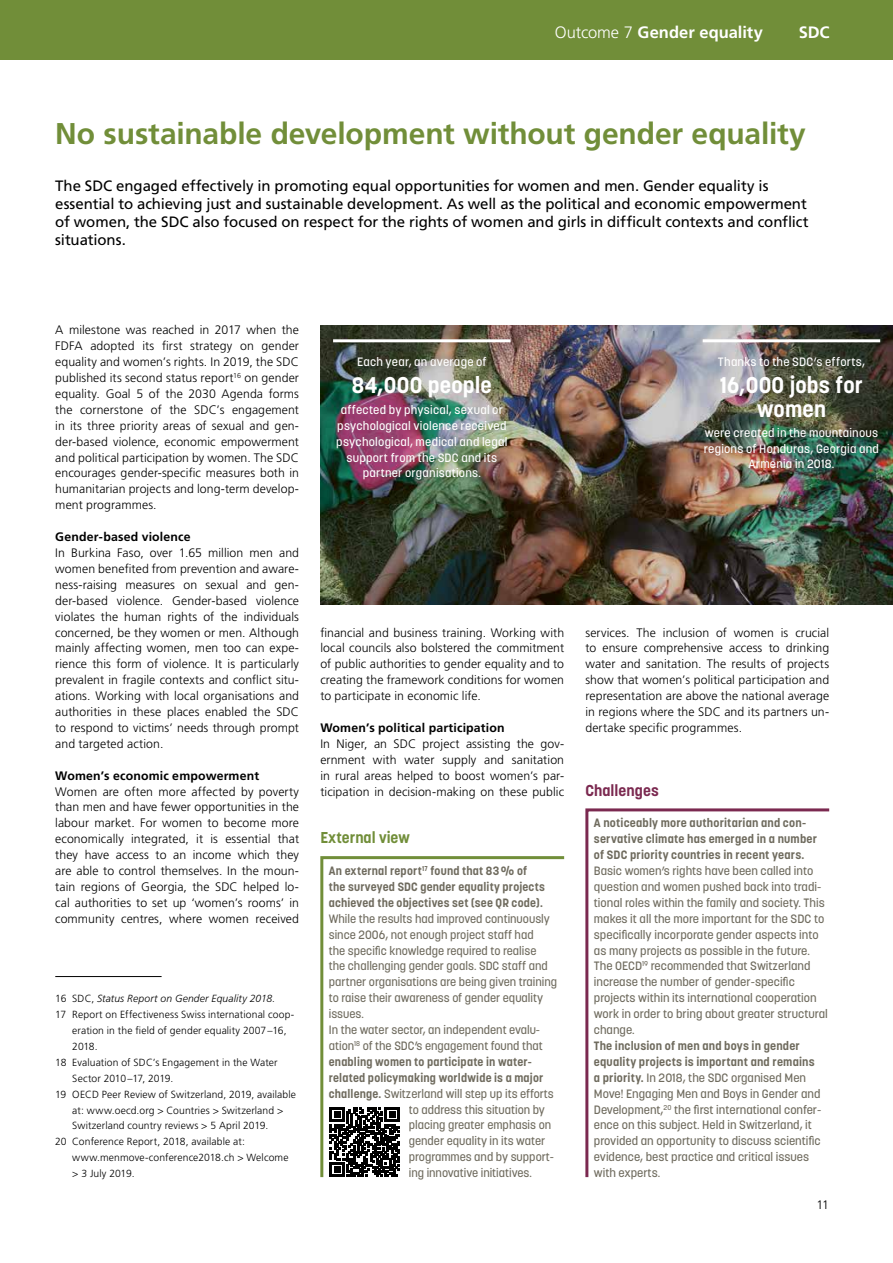
<style>
.page{position:relative;width:893px;height:1263px;background:#fff}
.page>*{position:absolute;margin:0;border:0;box-sizing:border-box;transform-origin:0 0}
.t1{font:700 30px "Frutiger LT Pro";letter-spacing:-.005em;color:#718e39}
.t2{font:700 22.5px/23.9px "Korolev";letter-spacing:.01em;color:#fff;text-align:center}
.t3{font:700 16.5px "Frutiger LT Pro";color:#fff}
.t4{font:700 15.6px "Korolev";color:#718e39}
.t5{font:700 15.6px "Korolev";letter-spacing:.005em;color:#7b2950}
.t6{font:15px/18px "Frutiger LT Pro";letter-spacing:-.005em;color:#000}
.t7{font:300 12.3px/15.9px "Frutiger LT Pro";letter-spacing:.005em;color:#000;text-align:justify}
.t8{font:700 12.3px "Frutiger LT Pro";letter-spacing:.015em;color:#000}
.t9{font:500 12px/15.9px "Korolev";color:#6f6b5e}
.t10{font:700 12px/15.9px "Korolev";letter-spacing:.015em;color:#6f6b5e}
.t11{font:500 12px/15.9px "Korolev";letter-spacing:.015em;color:#fff;text-align:center}
.t12{font:300 10.35px "Frutiger LT Pro";letter-spacing:.01em;color:#000}
.t13{font:italic 300 10.35px "Frutiger LT Pro";letter-spacing:.01em;color:#000}
.s1{font-weight:300}
.s2{font-weight:700}
.s3{font-style:normal}
</style>
<div class="page">
<div style="left:0;top:0;width:893px;height:60px;background:#718e39"></div>
<svg style="left:585px;top:808px;width:245px;height:370px"></svg>
<hr style="left:55px;top:976px;width:107px;height:1px;background:#000">
<svg style="left:320px;top:856px;width:245px;height:322px"></svg>
<div style="left:326px;top:1102px;width:83px;height:84px;background:#fff"></div>
<svg style="left:330px;top:1107px;width:70px;height:70px"></svg>
<img style="left:320px;top:326px;width:573px;height:279px">
<hr style="left:333px;top:339px;width:178px;height:3px;background:#fff">
<hr style="left:703px;top:339px;width:177px;height:3px;background:#fff">
<h3 class="t3" style="left:555px;top:22px;width:210px"><span class="s1">Outcome 7</span> Gender equality</h3>
<h3 class="t3" style="left:799px;top:22px;width:32px">SDC</h3>
<h1 class="t1" style="left:55px;top:115px;width:752px">No sustainable development without gender equality</h1>
<p class="t6" style="left:55px;top:177px;width:755px">The SDC engaged effectively in promoting equal opportunities for women and men. Gender equality is essential to achieving just and sustainable development. As well as the political and economic empowerment of women, the SDC also focused on respect for the rights of women and girls in difficult contexts and conflict situations.</p>
<p class="t7" style="left:55px;top:322px;width:245px">A milestone was reached in 2017 when the FDFA adopted its first strategy on gender equality and women’s rights. In 2019, the SDC published its second status report<sup>16</sup> on gender equality. Goal 5 of the 2030 Agenda forms the cornerstone of the SDC’s engagement in its three priority areas of sexual and gen&shy;der-based violence, economic empowerment and political participation by women. The SDC encourages gender-specific measures both in humanitarian projects and long-term develop&shy;ment programmes.</p>
<p class="t8" style="left:55px;top:530px;width:137px">Gender-based violence</p>
<p class="t7" style="left:55px;top:545px;width:245px">In Burkina Faso, over 1.65 million men and women benefited from prevention and aware&shy;ness-raising measures on sexual and gen&shy;der-based violence. Gender-based violence violates the human rights of the individuals concerned, be they women or men. Although mainly affecting women, men too can expe&shy;rience this form of violence. It is particularly prevalent in fragile contexts and conflict situ&shy;ations. Working with local organisations and authorities in these places enabled the SDC to respond to victims’ needs through prompt and targeted action.</p>
<p class="t8" style="left:55px;top:768px;width:205px">Women’s economic empowerment</p>
<p class="t7" style="left:55px;top:783px;width:245px">Women are often more affected by poverty than men and have fewer opportunities in the labour market. For women to become more economically integrated, it is essential that they have access to an income which they are able to control themselves. In the moun&shy;tain regions of Georgia, the SDC helped lo&shy;cal authorities to set up ‘women’s rooms’ in community centres, where women received</p>
<p class="t5" style="left:585px;top:780px;width:75px">Challenges</p>
<p class="t11" style="left:357px;top:354px;width:131px">Each year, an average of</p>
<h2 class="t2" style="left:352px;top:374px;width:142px">84,000 people</h2>
<p class="t11" style="left:336px;top:402px;width:173px">affected by physical, sexual or psychological violence received psychological, medical and legal support from the SDC and its partner organisations.</p>
<p class="t11" style="left:718px;top:354px;width:149px">Thanks to the SDC’s efforts,</p>
<h2 class="t2" style="left:720px;top:374px;width:145px">16,000 jobs for women</h2>
<p class="t11" style="left:704px;top:424px;width:177px">were created in the mountainous regions of Honduras, Georgia and<br>Armenia in 2018.</p>
<p class="t7" style="left:585px;top:624px;width:245px">services. The inclusion of women is crucial to ensure comprehensive access to drinking water and sanitation. The results of projects show that women’s political participation and representation are above the national average in regions where the SDC and its partners un&shy;dertake specific programmes.</p>
<p class="t7" style="left:320px;top:624px;width:245px">financial and business training. Working with local councils also bolstered the commitment of public authorities to gender equality and to creating the framework conditions for women to participate in economic life.</p>
<p class="t8" style="left:320px;top:720px;width:186px">Women’s political participation</p>
<p class="t7" style="left:320px;top:736px;width:245px">In Niger, an SDC project assisting the gov&shy;ernment with water supply and sanitation in rural areas helped to boost women’s par&shy;ticipation in decision-making on these public</p>
<p class="t10" style="left:594px;top:815px;width:225px">A noticeably more authoritarian and con&shy;servative climate has emerged in a number of SDC priority countries in recent years.</p>
<p class="t9" style="left:594px;top:863px;width:235px">Basic women’s rights have been called into question and women pushed back into tradi&shy;tional roles within the family and society. This makes it all the more important for the SDC to specifically incorporate gender aspects into as many projects as possible in the future.<br>The OECD<sup>19</sup> recommended that Switzerland increase the number of gender-specific projects within its international cooperation work in order to bring about greater structural change.</p>
<p class="t9" style="left:594px;top:1038px;width:229px"><span class="s2">The inclusion of men and boys in gender equality projects is important and remains a priority.</span> In 2018, the SDC organised Men Move! Engaging Men and Boys in Gender and Development,<sup>20</sup> the first international confer&shy;ence on this subject. Held in Switzerland, it provided an opportunity to discuss scientific evidence, best practice and critical issues with experts.</p>
<p class="t4" style="left:320px;top:828px;width:91px">External view</p>
<p class="t10" style="left:329px;top:863px;width:218px">An external report<sup>17</sup> found that 83% of the surveyed SDC gender equality projects achieved the objectives set (see QR code).</p>
<p class="t9" style="left:329px;top:910px;width:223px">While the results had improved continuously</p>
<p class="t9" style="left:329px;top:926px;width:206px">since 2006, not enough project staff had</p>
<p class="t9" style="left:329px;top:942px;width:209px">the specific knowledge required to realise</p>
<p class="t9" style="left:329px;top:958px;width:220px">the challenging gender goals. SDC staff and</p>
<p class="t9" style="left:329px;top:974px;width:230px">partner organisations are being given training</p>
<p class="t9" style="left:329px;top:990px;width:216px">to raise their awareness of gender equality</p>
<p class="t9" style="left:329px;top:1006px;width:37px">issues.</p>
<p class="t9" style="left:329px;top:1022px;width:213px">In the water sector, an independent evalu-</p>
<p class="t9" style="left:329px;top:1038px;width:215px">ation<sup>18</sup> of the SDC’s engagement found that</p>
<p class="t10" style="left:329px;top:1054px;width:204px">enabling women to participate in water-</p>
<p class="t10" style="left:329px;top:1069px;width:216px">related policymaking worldwide is a major</p>
<p class="t9" style="left:329px;top:1085px;width:227px"><span class="s2">challenge.</span> Switzerland will step up its efforts</p>
<p class="t9" style="left:409px;top:1101px;width:138px">to address this situation by</p>
<p class="t9" style="left:409px;top:1117px;width:144px">placing greater emphasis on</p>
<p class="t9" style="left:409px;top:1133px;width:138px">gender equality in its water</p>
<p class="t9" style="left:409px;top:1149px;width:147px">programmes and by support-</p>
<p class="t9" style="left:409px;top:1165px;width:125px">ing innovative initiatives.</p>
<p class="t13" style="left:55px;top:993px;width:222px"><span class="s3">16 SDC,</span> Status Report on Gender Equality 2018.</p>
<p class="t12" style="left:55px;top:1008px;width:241px">17 Report on Effectiveness Swiss international coop-</p>
<p class="t12" style="left:72px;top:1024px;width:216px">eration in the field of gender equality 2007–16,</p>
<p class="t12" style="left:72px;top:1040px;width:27px">2018.</p>
<p class="t12" style="left:55px;top:1056px;width:224px">18 Evaluation of SDC’s Engagement in the Water</p>
<p class="t12" style="left:72px;top:1072px;width:103px">Sector 2010–17, 2019.</p>
<p class="t12" style="left:55px;top:1088px;width:242px">19 OECD Peer Review of Switzerland, 2019, available</p>
<p class="t12" style="left:72px;top:1104px;width:213px">at: www.oecd.org &gt; Countries &gt; Switzerland &gt;</p>
<p class="t12" style="left:72px;top:1120px;width:198px">Switzerland country reviews &gt; 5 April 2019.</p>
<p class="t12" style="left:55px;top:1136px;width:191px">20 Conference Report, 2018, available at:</p>
<p class="t12" style="left:72px;top:1152px;width:218px">www.menmove-conference2018.ch &gt; Welcome</p>
<p class="t12" style="left:72px;top:1167px;width:64px">&gt; 3 July 2019.</p>
<p class="t7" style="left:816px;top:1197px;width:14px">11</p>
</div>
